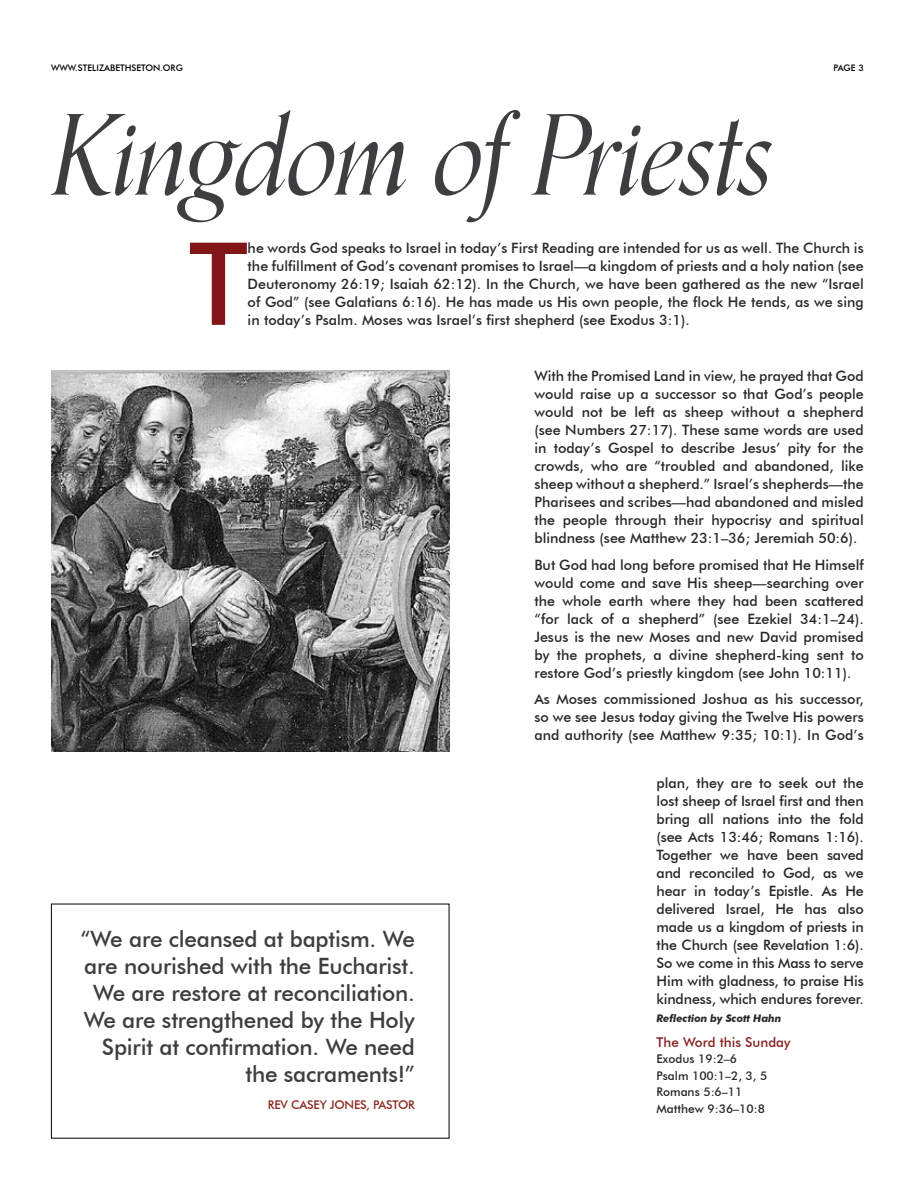
<style>
.page{position:relative;width:918px;height:1188px;background:#fff}
.page>*{position:absolute;margin:0;border:0;box-sizing:border-box;transform-origin:0 0}
.t1{font:500 114.9px "Futura BT";color:#811518}
.t2{font:italic 111px "Orpheus Pro";letter-spacing:-.025em;color:#3e3d40}
.t3{font:500 22.5px/27px "Futura BT";letter-spacing:-.01em;color:#3e3d40;text-align:right}
.t4{font:500 14.25px/18px "Futura BT";color:#282829;text-align:justify}
.t5{font:500 13.5px "Futura BT";color:#86201d}
.t6{font:500 12px/16.5px "Futura BT";color:#282829}
.t7{font:500 12px "Futura BT";letter-spacing:-.02em;color:#8b2a21}
.t8{font:italic 700 10.5px "Futura BT";letter-spacing:-.01em;color:#282829}
.t9{font:500 9px "Futura BT";color:#000}
</style>
<div class="page">
<img style="left:51px;top:371px;width:398px;height:380px">
<p class="t9" style="left:51px;top:62px;width:133px">WWW.STELIZABETHSETON.ORG</p>
<p class="t9" style="left:834px;top:62px;width:32px">PAGE 3</p>
<h2 class="t2" style="left:51px;top:68px;width:726px">Kingdom of Priests</h2>
<h1 class="t1" style="left:189px;top:214px;width:60px">T</h1>
<p class="t4" style="left:248px;top:239px;width:618px">he words God speaks to Israel in today’s First Reading are intended for us as well. The Church is the fulfillment of God’s covenant promises to Israel—a kingdom of priests and a holy nation (see Deuteronomy 26:19; Isaiah 62:12). In the Church, we have been gathered as the new “Israel of God” (see Galatians 6:16). He has made us His own people, the flock He tends, as we sing in today’s Psalm. Moses was Israel’s first shepherd (see Exodus 3:1).</p>
<h3 class="t3" style="left:80px;top:925px;width:336px">“We are cleansed at baptism. We are nourished with the Eucharist.<br>We are restore at reconciliation.<br>We are strengthened by the Holy<br>Spirit at confirmation. We need the sacraments!”</h3>
<p class="t7" style="left:268px;top:1098px;width:148px">REV CASEY JONES, PASTOR</p>
<p class="t4" style="left:534px;top:367px;width:331px">With the Promised Land in view, he prayed that God would raise up a successor so that God’s people would not be left as sheep without a shepherd (see Numbers 27:17). These same words are used in today’s Gospel to describe Jesus’ pity for the crowds, who are “troubled and abandoned, like sheep without a shepherd.” Israel’s shepherds—the Pharisees and scribes—had abandoned and misled the people through their hypocrisy and spiritual blindness (see Matthew 23:1–36; Jeremiah 50:6).</p>
<p class="t4" style="left:534px;top:556px;width:331px">But God had long before promised that He Himself would come and save His sheep—searching over the whole earth where they had been scattered “for lack of a shepherd” (see Ezekiel 34:1–24).<br>Jesus is the new Moses and new David promised by the prophets, a divine shepherd-king sent to restore God’s priestly kingdom (see John 10:11).</p>
<p class="t4" style="left:534px;top:690px;width:331px">As Moses commissioned Joshua as his successor, so we see Jesus today giving the Twelve His powers and authority (see Matthew 9:35; 10:1). In God’s</p>
<p class="t4" style="left:657px;top:774px;width:209px">plan, they are to seek out the lost sheep of Israel first and then bring all nations into the fold (see Acts 13:46; Romans 1:16).<br>Together we have been saved and reconciled to God, as we hear in today’s Epistle. As He delivered Israel, He has also made us a kingdom of priests in the Church (see Revelation 1:6).<br>So we come in this Mass to serve Him with gladness, to praise His kindness, which endures forever.</p>
<p class="t8" style="left:657px;top:1012px;width:126px">Reflection by Scott Hahn</p>
<p class="t5" style="left:657px;top:1034px;width:135px">The Word this Sunday</p>
<p class="t6" style="left:657px;top:1051px;width:112px">Exodus 19:2–6<br>Psalm 100:1–2, 3, 5<br>Romans 5:6–11<br>Matthew 9:36–10:8</p>
</div>
